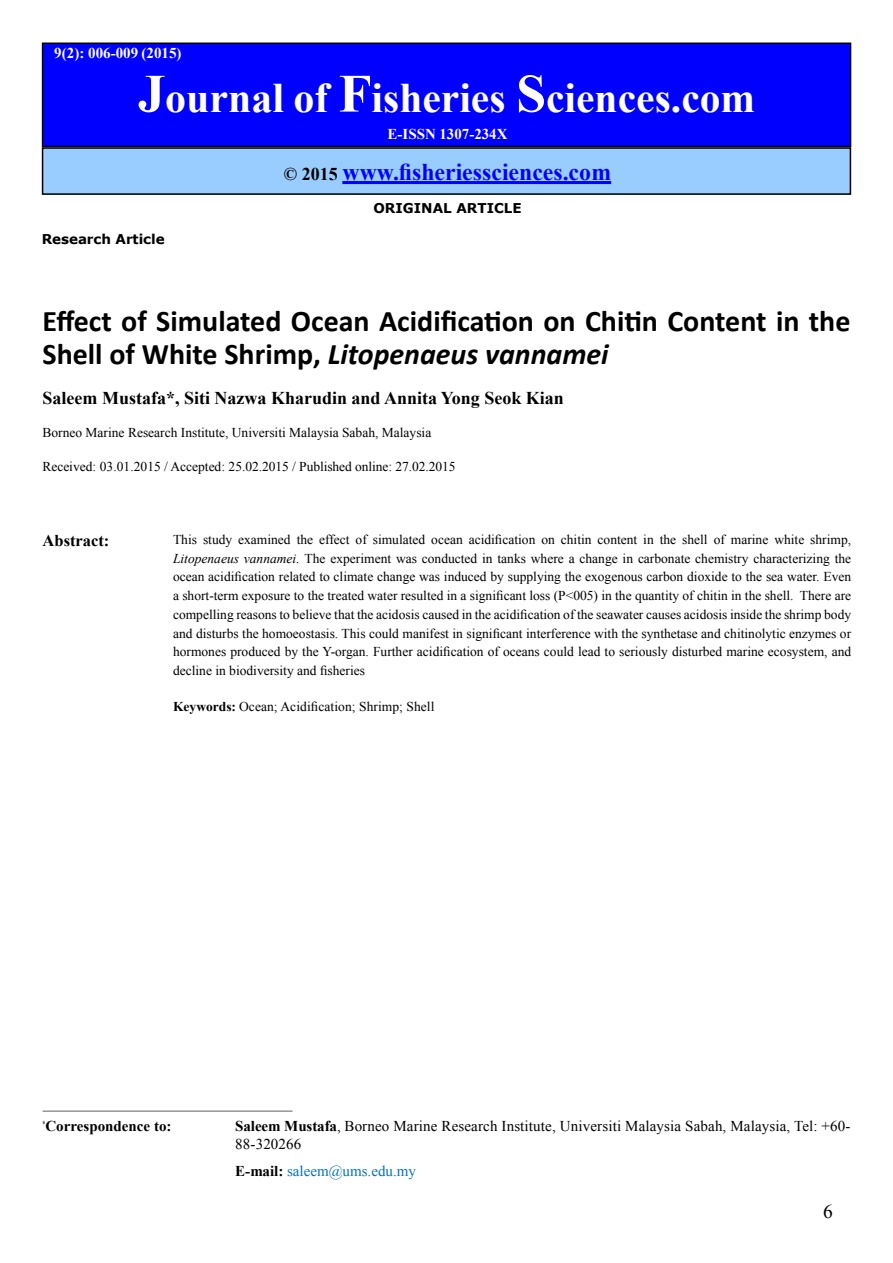
<style>
.page{position:relative;width:893px;height:1263px;background:#fff}
.page>*{position:absolute;margin:0;border:0;box-sizing:border-box;transform-origin:0 0}
.t1{font:700 42px "Times New Roman";color:#fff}
.t2{font:700 30px/33px "Calibri";color:#000}
.t3{font:700 24px "Times New Roman";color:#00f}
.t4{font:19.5px "Times New Roman";color:#000}
.t5{font:700 18px "Times New Roman";color:#000}
.t6{font:700 16.5px "Times New Roman";color:#000}
.t7{font:15px/18px "Times New Roman";letter-spacing:.01em;color:#000}
.t8{font:700 15px "Times New Roman";letter-spacing:.005em;color:#fff}
.t9{font:15px "Times New Roman";color:#0072bc}
.t10{font:700 15px "Times New Roman";color:#000}
.t11{font:13.5px/18.8px "Times New Roman";color:#000;text-align:justify}
.t12{font:700 13.5px "Verdana";letter-spacing:-.005em;color:#000}
.s1{font-size:54px}
.s2{font-size:18px;color:#000}
.s3{font-style:italic}
.s4{font-weight:700}
.s5{font-weight:700;color:#000}
</style>
<div class="page">
<div style="left:43px;top:43px;width:807px;height:104px;background:#00f"></div>
<div style="left:42px;top:43px;width:809px;height:104px;border:1px solid #000"></div>
<div style="left:43px;top:148px;width:807px;height:46px;background:#9cf"></div>
<div style="left:42px;top:147px;width:809px;height:48px;border:2px solid #000"></div>
<hr style="left:342px;top:181px;width:269px;height:3px;background:#00f">
<hr style="left:43px;top:1110px;width:250px;height:2px;background:#939598">
<p class="t8" style="left:54px;top:43px;width:129px">9(2): 006-009 (2015)</p>
<h1 class="t1" style="left:138px;top:68px;width:619px"><span class="s1">J</span>ournal of <span class="s1">F</span>isheries <span class="s1">S</span>ciences.com</h1>
<p class="t8" style="left:388px;top:123px;width:121px">E-ISSN 1307-234X</p>
<h3 class="t3" style="left:284px;top:155px;width:329px"><span class="s2">© 2015</span> www.fisheriessciences.com</h3>
<p class="t12" style="left:373px;top:199px;width:150px">ORIGINAL ARTICLE</p>
<p class="t12" style="left:42px;top:229px;width:124px">Research Article</p>
<h2 class="t2" style="left:43px;top:304px;width:809px">Effect of Simulated Ocean Acidification on Chitin Content in the<br>Shell of White Shrimp, <span class="s3">Litopenaeus vannamei</span></h2>
<h3 class="t5" style="left:43px;top:386px;width:523px">Saleem Mustafa*, Siti Nazwa Kharudin and Annita Yong Seok Kian</h3>
<p class="t11" style="left:43px;top:423px;width:390px">Borneo Marine Research Institute, Universiti Malaysia Sabah, Malaysia</p>
<p class="t11" style="left:43px;top:456px;width:415px">Received: 03.01.2015 / Accepted: 25.02.2015 / Published online: 27.02.2015</p>
<p class="t6" style="left:43px;top:529px;width:68px">Abstract:</p>
<p class="t11" style="left:173px;top:530px;width:680px">This study examined the effect of simulated ocean acidification on chitin content in the shell of marine white shrimp, <span class="s3">Litopenaeus vannamei.</span> The experiment was conducted in tanks where a change in carbonate chemistry characterizing the ocean acidification related to climate change was induced by supplying the exogenous carbon dioxide to the sea water. Even a short-term exposure to the treated water resulted in a significant loss (P&lt;005) in the quantity of chitin in the shell. There are compelling reasons to believe that the acidosis caused in the acidification of the seawater causes acidosis inside the shrimp body and disturbs the homoeostasis. This could manifest in significant interference with the synthetase and chitinolytic enzymes or hormones produced by the Y-organ. Further acidification of oceans could lead to seriously disturbed marine ecosystem, and decline in biodiversity and fisheries</p>
<p class="t11" style="left:173px;top:697px;width:263px"><span class="s4">Keywords:</span> Ocean; Acidification; Shrimp; Shell</p>
<p class="t10" style="left:43px;top:1116px;width:130px"><sup>*</sup>Correspondence to:</p>
<p class="t7" style="left:235px;top:1117px;width:617px"><span class="s4">Saleem Mustafa</span>, Borneo Marine Research Institute, Universiti Malaysia Sabah, Malaysia, Tel: +60-<br>88-320266</p>
<p class="t9" style="left:235px;top:1161px;width:182px"><span class="s5">E-mail:</span> saleem@ums.edu.my</p>
<h3 class="t4" style="left:823px;top:1199px;width:11px">6</h3>
</div>
